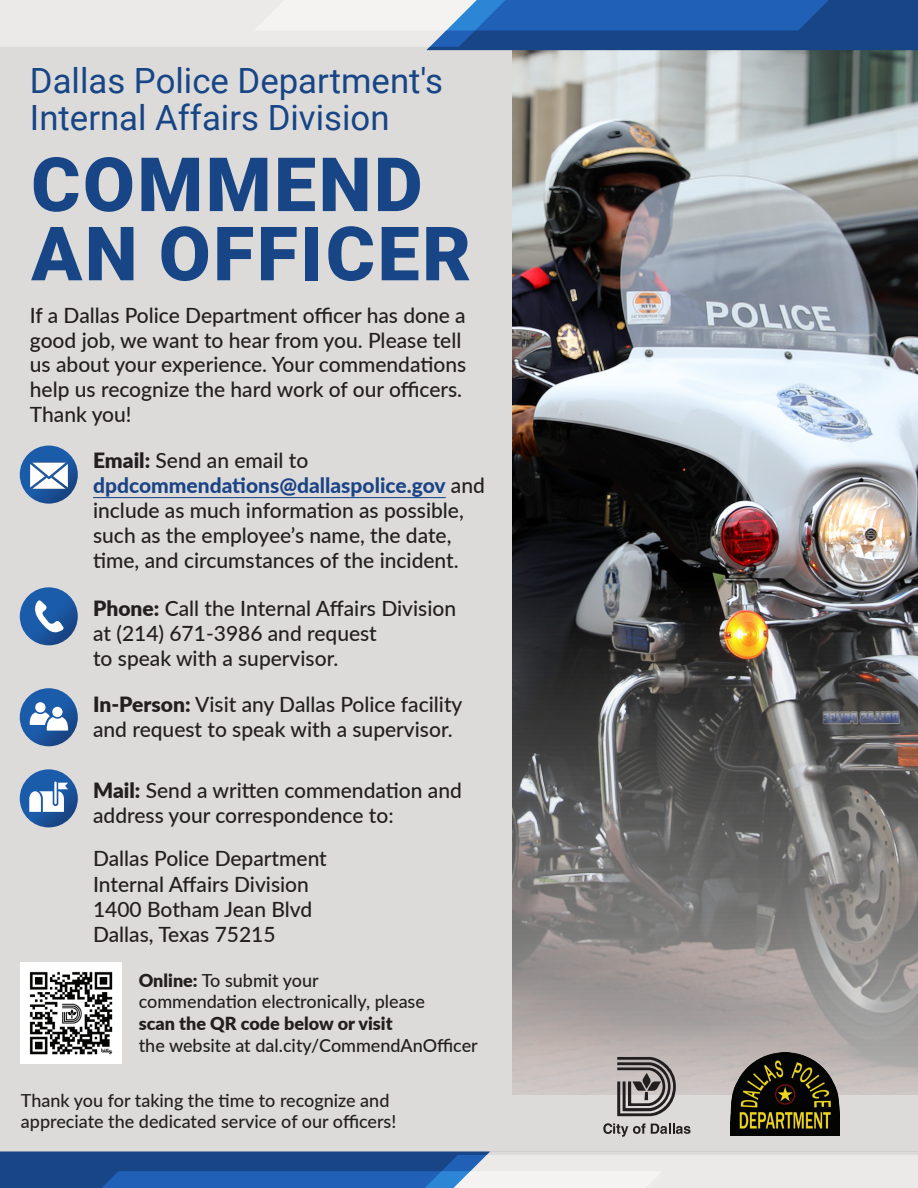
<style>
.page{position:relative;width:918px;height:1188px;background:#dcdbda}
.page>*{position:absolute;margin:0;border:0;box-sizing:border-box;transform-origin:0 0}
.t1{font:900 75px/69.2px "Roboto";letter-spacing:.035em;color:#174585}
.t2{font:34.8px/36.9px "Roboto";color:#174585}
.t3{font:500 21px/25.2px "Lato";color:#231f20}
.t4{font:500 18px/21.6px "Lato";color:#231f20}
.t5{font:900 18px "Lato";color:#231f20}
.s1{font-weight:900}
.s2{font-weight:800;color:#1b4385}
</style>
<div class="page">
<img style="left:19px;top:50px;width:899px;height:1062px">
<hr style="left:93px;top:497px;width:353px;height:1px;background:#1b4385">
<img style="left:731px;top:1052px;width:108px;height:83px">
<svg style="left:617px;top:1057px;width:59px;height:59px;background:#817c7c"></svg>
<svg style="left:603px;top:1123px;width:88px;height:14px"></svg>
<svg style="left:20px;top:446px;width:58px;height:58px;background:#1f58a0"></svg>
<svg style="left:30px;top:463px;width:38px;height:26px"></svg>
<svg style="left:20px;top:769px;width:58px;height:58px;background:#1e579f"></svg>
<hr style="left:54px;top:782px;width:3px;height:22px;background:#fff">
<svg style="left:29px;top:783px;width:39px;height:29px"></svg>
<svg style="left:20px;top:688px;width:58px;height:58px;background:#1d57a0"></svg>
<div style="left:35px;top:702px;width:11px;height:11px;background:#fff;border-radius:50%"></div>
<svg style="left:30px;top:712px;width:38px;height:19px"></svg>
<div style="left:52px;top:707px;width:11px;height:10px;background:#fff;border-radius:50%"></div>
<svg style="left:20px;top:587px;width:58px;height:58px;background:#1d579f"></svg>
<svg style="left:33px;top:600px;width:31px;height:33px"></svg>
<svg style="left:0;top:0;width:918px;height:50px"></svg>
<img style="left:21px;top:963px;width:100px;height:100px">
<svg style="left:0;top:1152px;width:918px;height:36px"></svg>
<h2 class="t2" style="left:30px;top:61px;width:415px">Dallas Police Department's<br>Internal Affairs Division</h2>
<h1 class="t1" style="left:31px;top:147px;width:441px">COMMEND<br>AN OFFICER</h1>
<p class="t3" style="left:30px;top:302px;width:438px;line-height:24.6px">If a Dallas Police Department officer has done a good job, we want to hear from you. Please tell us about your experience. Your commendations help us recognize the hard work of our officers.<br>Thank you!</p>
<p class="t3" style="left:93px;top:446px;width:393px"><span class="s1">Email:</span> Send an email to <span class="s2">dpdcommendations@dallaspolice.gov</span> and include as much information as possible, such as the employee’s name, the date, time, and circumstances of the incident.</p>
<p class="t3" style="left:93px;top:595px;width:365px"><span class="s1">Phone:</span> Call the Internal Affairs Division at (214) 671-3986 and request<br>to speak with a supervisor.</p>
<p class="t3" style="left:93px;top:691px;width:371px"><span class="s1">In-Person:</span> Visit any Dallas Police facility and request to speak with a supervisor.</p>
<p class="t3" style="left:93px;top:777px;width:370px"><span class="s1">Mail:</span> Send a written commendation and address your correspondence to:</p>
<p class="t3" style="left:93px;top:845px;width:235px">Dallas Police Department<br>Internal Affairs Division<br>1400 Botham Jean Blvd<br>Dallas, Texas 75215</p>
<p class="t4" style="left:139px;top:969px;width:288px"><span class="s1">Online:</span> To submit your commendation electronically, please</p>
<p class="t5" style="left:139px;top:1010px;width:255px">scan the QR code below or visit</p>
<p class="t4" style="left:139px;top:1034px;width:341px">the website at dal.city/CommendAnOfficer</p>
<p class="t4" style="left:21px;top:1089px;width:377px">Thank you for taking the time to recognize and appreciate the dedicated service of our officers!</p>
</div>
